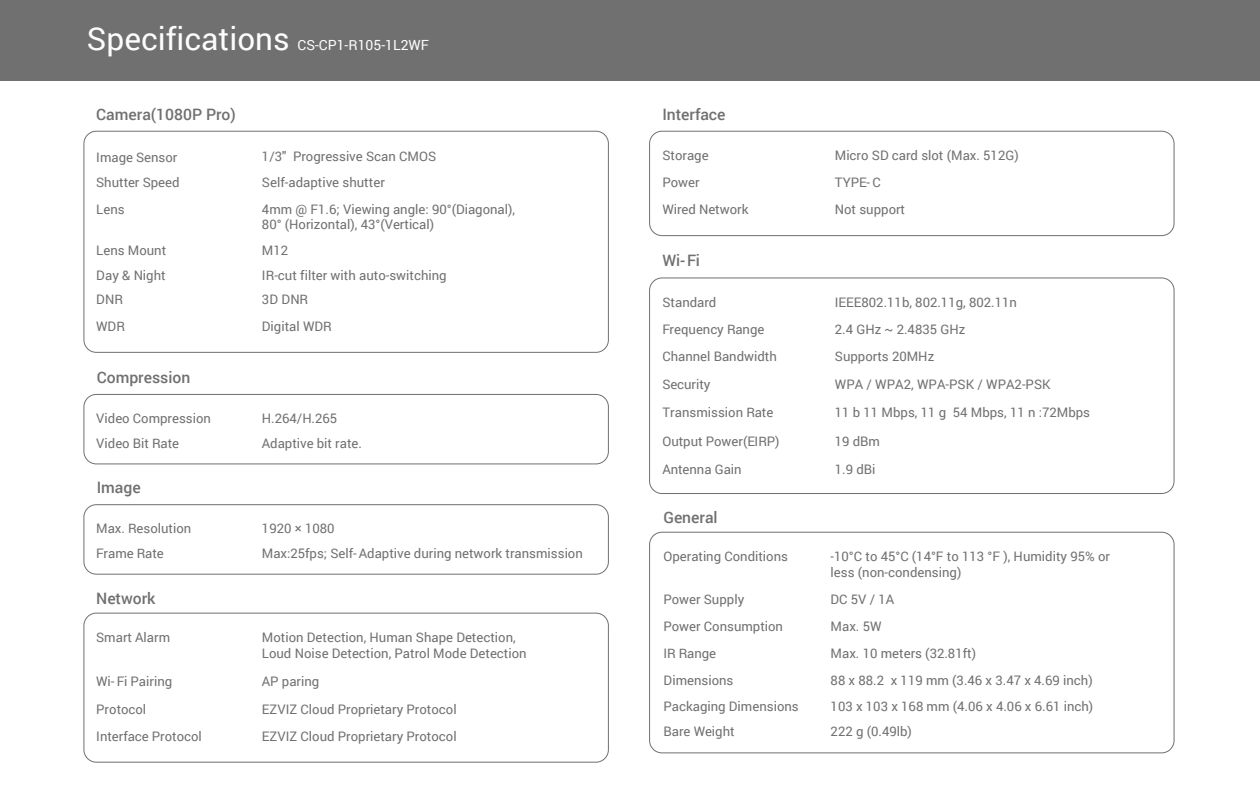
<style>
.page{position:relative;width:1260px;height:788px;background:#fff}
.page>*{position:absolute;margin:0;border:0;box-sizing:border-box;transform-origin:0 0}
.t1{font:31.5px "Roboto";color:#fcfdfd}
.t2{font:500 15.75px "Roboto";color:#717071}
.t3{font:14px "Roboto";color:#fcfdfd}
.t4{font:13.12px/15.8px "Roboto";color:#717071}
</style>
<div class="page">
<div style="left:0;top:0;width:1260px;height:80px;background:#717071"></div>
<div style="left:83px;top:394px;width:526px;height:70px;border:1px solid #717071;border-radius:12px"></div>
<div style="left:83px;top:504px;width:526px;height:70px;border:1px solid #717071;border-radius:12px"></div>
<div style="left:649px;top:531px;width:525px;height:222px;border:1px solid #717071;border-radius:12px"></div>
<div style="left:83px;top:612px;width:526px;height:150px;border:1px solid #717071;border-radius:12px"></div>
<div style="left:649px;top:131px;width:525px;height:105px;border:1px solid #717071;border-radius:12px"></div>
<div style="left:649px;top:277px;width:525px;height:217px;border:1px solid #717071;border-radius:12px"></div>
<div style="left:83px;top:131px;width:526px;height:222px;border:1px solid #717071;border-radius:12px"></div>
<h1 class="t1" style="left:87px;top:16px;width:204px">Specifications</h1>
<p class="t3" style="left:297px;top:35px;width:133px">CS-CP1-R105-1L2WF</p>
<p class="t2" style="left:96px;top:103px;width:141px">Camera(1080P Pro)</p>
<p class="t4" style="left:96px;top:149px;width:83px">Image Sensor</p>
<p class="t4" style="left:262px;top:148px;width:176px">1/3" Progressive Scan CMOS</p>
<p class="t4" style="left:96px;top:173px;width:85px">Shutter Speed</p>
<p class="t4" style="left:262px;top:173px;width:124px">Self-adaptive shutter</p>
<p class="t4" style="left:96px;top:201px;width:30px">Lens</p>
<p class="t4" style="left:262px;top:201px;width:255px">4mm @ F1.6; Viewing angle: 90°(Diagonal),<br>80° (Horizontal), 43°(Vertical)</p>
<p class="t4" style="left:96px;top:242px;width:71px">Lens Mount</p>
<p class="t4" style="left:262px;top:242px;width:28px">M12</p>
<p class="t4" style="left:96px;top:262px;width:71px;line-height:24.5px">Day &amp; Night<br>DNR</p>
<p class="t4" style="left:96px;top:318px;width:30px">WDR</p>
<p class="t4" style="left:262px;top:262px;width:186px;line-height:24.5px">IR-cut filter with auto-switching<br>3D DNR</p>
<p class="t4" style="left:262px;top:318px;width:72px">Digital WDR</p>
<p class="t2" style="left:97px;top:366px;width:95px">Compression</p>
<p class="t4" style="left:96px;top:410px;width:116px">Video Compression</p>
<p class="t4" style="left:262px;top:410px;width:77px">H.264/H.265</p>
<p class="t4" style="left:96px;top:434px;width:84px">Video Bit Rate</p>
<p class="t4" style="left:262px;top:434px;width:101px">Adaptive bit rate.</p>
<p class="t2" style="left:97px;top:476px;width:46px">Image</p>
<p class="t4" style="left:96px;top:520px;width:96px">Max. Resolution</p>
<p class="t4" style="left:262px;top:520px;width:74px">1920 × 1080</p>
<p class="t4" style="left:96px;top:544px;width:69px">Frame Rate</p>
<p class="t4" style="left:262px;top:544px;width:322px">Max:25fps; Self- Adaptive during network transmission</p>
<p class="t2" style="left:96px;top:587px;width:61px">Network</p>
<p class="t4" style="left:96px;top:628px;width:75px">Smart Alarm</p>
<p class="t4" style="left:262px;top:628px;width:266px">Motion Detection, Human Shape Detection,<br>Loud Noise Detection, Patrol Mode Detection</p>
<p class="t4" style="left:96px;top:672px;width:78px">Wi- Fi Pairing</p>
<p class="t4" style="left:262px;top:672px;width:59px">AP paring</p>
<p class="t4" style="left:96px;top:700px;width:51px">Protocol</p>
<p class="t4" style="left:262px;top:700px;width:196px">EZVIZ Cloud Proprietary Protocol</p>
<p class="t4" style="left:96px;top:728px;width:107px">Interface Protocol</p>
<p class="t4" style="left:262px;top:728px;width:196px">EZVIZ Cloud Proprietary Protocol</p>
<p class="t2" style="left:662px;top:103px;width:65px">Interface</p>
<p class="t4" style="left:662px;top:147px;width:48px">Storage</p>
<p class="t4" style="left:835px;top:147px;width:185px">Micro SD card slot (Max. 512G)</p>
<p class="t4" style="left:662px;top:174px;width:39px">Power</p>
<p class="t4" style="left:835px;top:174px;width:47px">TYPE- C</p>
<p class="t4" style="left:662px;top:201px;width:88px">Wired Network</p>
<p class="t4" style="left:835px;top:201px;width:72px">Not support</p>
<p class="t2" style="left:662px;top:250px;width:39px">Wi-Fi</p>
<p class="t4" style="left:662px;top:294px;width:56px">Standard</p>
<p class="t4" style="left:835px;top:294px;width:184px">IEEE802.11b, 802.11g, 802.11n</p>
<p class="t4" style="left:662px;top:321px;width:104px">Frequency Range</p>
<p class="t4" style="left:835px;top:321px;width:132px">2.4 GHz ~ 2.4835 GHz</p>
<p class="t4" style="left:662px;top:348px;width:116px">Channel Bandwidth</p>
<p class="t4" style="left:835px;top:348px;width:101px">Supports 20MHz</p>
<p class="t4" style="left:662px;top:376px;width:50px">Security</p>
<p class="t4" style="left:835px;top:376px;width:217px">WPA / WPA2, WPA-PSK / WPA2-PSK</p>
<p class="t4" style="left:662px;top:404px;width:112px">Transmission Rate</p>
<p class="t4" style="left:835px;top:404px;width:257px">11 b 11 Mbps, 11 g 54 Mbps, 11 n :72Mbps</p>
<p class="t4" style="left:662px;top:433px;width:119px">Output Power(EIRP)</p>
<p class="t4" style="left:835px;top:433px;width:47px">19 dBm</p>
<p class="t4" style="left:662px;top:461px;width:81px">Antenna Gain</p>
<p class="t4" style="left:835px;top:461px;width:42px">1.9 dBi</p>
<p class="t2" style="left:664px;top:506px;width:56px">General</p>
<p class="t4" style="left:664px;top:548px;width:126px">Operating Conditions</p>
<p class="t4" style="left:831px;top:548px;width:281px">-10°C to 45°C (14°F to 113 °F ), Humidity 95% or less (non-condensing)</p>
<p class="t4" style="left:664px;top:591px;width:82px">Power Supply</p>
<p class="t4" style="left:831px;top:591px;width:65px">DC 5V / 1A</p>
<p class="t4" style="left:664px;top:618px;width:121px">Power Consumption</p>
<p class="t4" style="left:831px;top:618px;width:53px">Max. 5W</p>
<p class="t4" style="left:664px;top:645px;width:54px">IR Range</p>
<p class="t4" style="left:831px;top:645px;width:147px">Max. 10 meters (32.81ft)</p>
<p class="t4" style="left:664px;top:671px;width:71px">Dimensions</p>
<p class="t4" style="left:831px;top:671px;width:264px">88 x 88.2 x 119 mm (3.46 x 3.47 x 4.69 inch)</p>
<p class="t4" style="left:664px;top:697px;width:137px">Packaging Dimensions</p>
<p class="t4" style="left:831px;top:697px;width:264px">103 x 103 x 168 mm (4.06 x 4.06 x 6.61 inch)</p>
<p class="t4" style="left:664px;top:722px;width:73px">Bare Weight</p>
<p class="t4" style="left:831px;top:722px;width:83px">222 g (0.49lb)</p>
</div>
